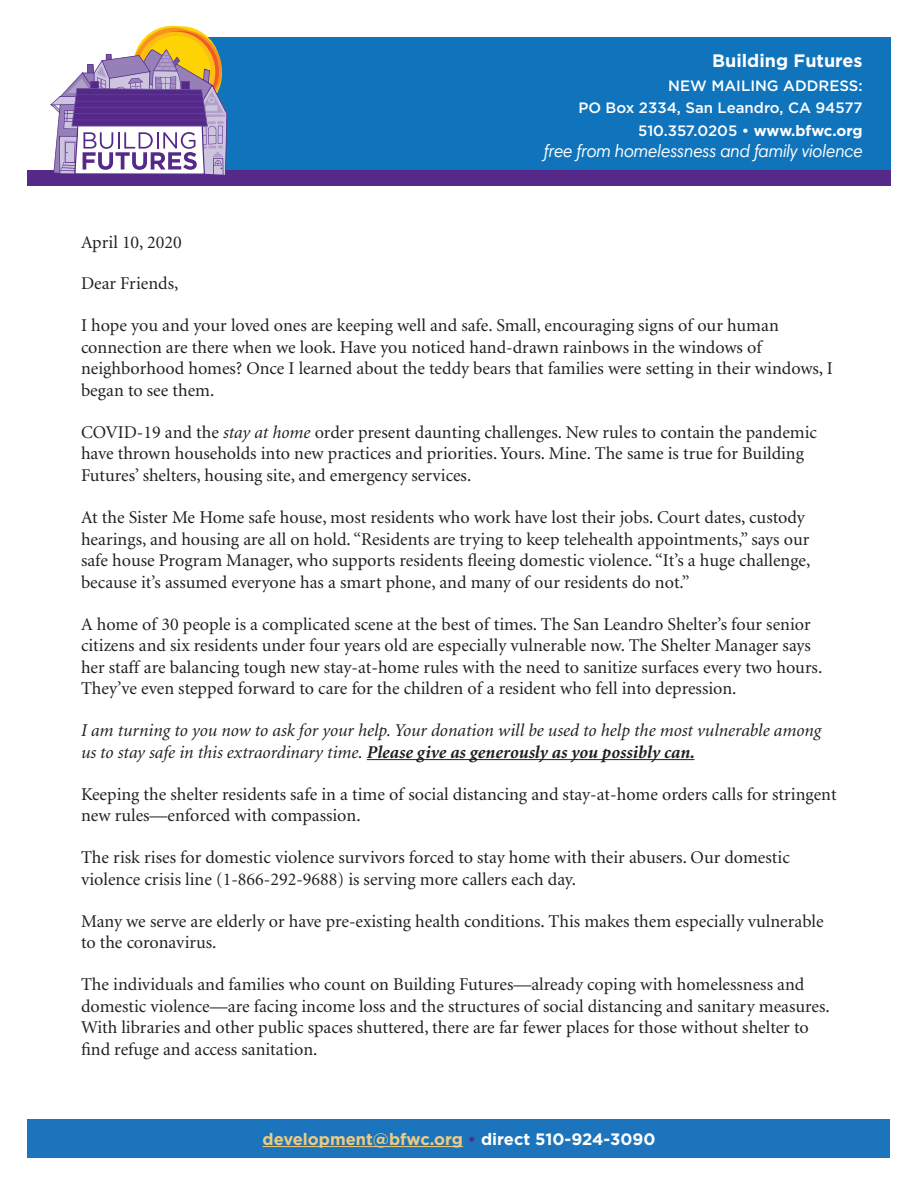
<style>
.page{position:relative;width:918px;height:1188px;background:#fff}
.page>*{position:absolute;margin:0;border:0;box-sizing:border-box;transform-origin:0 0}
.t1{font:18px/21.6px "Minion";color:#231f20}
.t2{font:italic 18px/21.6px "Minion";color:#231f20}
.t3{font:italic 18px "Harmonia Sans Std";letter-spacing:-.01em;color:#fff;scale:.96 1}
.t4{font:700 18px "Gotham";color:#fff}
.t5{font:700 16.5px "Gotham";color:#f0cb7e}
.t6{font:500 15px/22.5px "Gotham";color:#fff;text-align:right}
.s1{font-weight:700}
.s2{font-style:italic}
.s3{color:#542989}
.s4{color:#fff}
</style>
<div class="page">
<div style="left:172px;top:38px;width:719px;height:132px;background:#1074bc"></div>
<div style="left:136px;top:32px;width:79px;height:80px;background:#fdbe12;border-radius:50%"></div>
<div style="left:143px;top:36px;width:67px;height:68px;background:#fed304;border-radius:50%"></div>
<div style="left:27px;top:171px;width:864px;height:15px;background:#542989"></div>
<svg style="left:50px;top:48px;width:177px;height:127px"></svg>
<hr style="left:367px;top:759px;width:328px;height:1px;background:#231f20">
<div style="left:28px;top:1119px;width:862px;height:39px;background:#1c75bc"></div>
<hr style="left:263px;top:1146px;width:200px;height:1px;background:#f0cb7e">
<p class="t4" style="left:712px;top:48px;width:152px">Building Futures</p>
<p class="t6" style="left:578px;top:74px;width:286px">NEW MAILING ADDRESS:<br>PO Box 2334, San Leandro, CA 94577<br>510.357.0205 • <span class="s1">www.bfwc.org</span></p>
<p class="t3" style="left:544px;top:140px;width:334px">free from homelessness and family violence</p>
<p class="t1" style="left:81px;top:232px;width:102px">April 10, 2020</p>
<p class="t1" style="left:81px;top:273px;width:99px">Dear Friends,</p>
<p class="t1" style="left:81px;top:315px;width:753px">I hope you and your loved ones are keeping well and safe. Small, encouraging signs of our human connection are there when we look. Have you noticed hand-drawn rainbows in the windows of neighborhood homes? Once I learned about the teddy bears that families were setting in their windows, I began to see them.</p>
<p class="t1" style="left:81px;top:422px;width:738px">COVID-19 and the <span class="s2">stay at home</span> order present daunting challenges. New rules to contain the pandemic have thrown households into new practices and priorities. Yours. Mine. The same is true for Building<br>Futures’ shelters, housing site, and emergency services.</p>
<p class="t1" style="left:81px;top:507px;width:731px">At the Sister Me Home safe house, most residents who work have lost their jobs. Court dates, custody hearings, and housing are all on hold. “Residents are trying to keep telehealth appointments,” says our safe house Program Manager, who supports residents fleeing domestic violence. “It’s a huge challenge, because it’s assumed everyone has a smart phone, and many of our residents do not.”</p>
<p class="t1" style="left:81px;top:614px;width:743px">A home of 30 people is a complicated scene at the best of times. The San Leandro Shelter’s four senior citizens and six residents under four years old are especially vulnerable now. The Shelter Manager says her staff are balancing tough new stay-at-home rules with the need to sanitize surfaces every two hours.<br>They’ve even stepped forward to care for the children of a resident who fell into depression.</p>
<p class="t2" style="left:81px;top:720px;width:742px">I am turning to you now to ask for your help. Your donation will be used to help the most vulnerable among us to stay safe in this extraordinary time. <span class="s1">Please give as generously as you possibly can.</span></p>
<p class="t1" style="left:81px;top:784px;width:757px">Keeping the shelter residents safe in a time of social distancing and stay-at-home orders calls for stringent new rules—enforced with compassion.</p>
<p class="t1" style="left:81px;top:847px;width:710px">The risk rises for domestic violence survivors forced to stay home with their abusers. Our domestic violence crisis line (1-866-292-9688) is serving more callers each day.</p>
<p class="t1" style="left:81px;top:911px;width:744px">Many we serve are elderly or have pre-existing health conditions. This makes them especially vulnerable to the coronavirus.</p>
<p class="t1" style="left:81px;top:974px;width:750px">The individuals and families who count on Building Futures—already coping with homelessness and domestic violence—are facing income loss and the structures of social distancing and sanitary measures.<br>With libraries and other public spaces shuttered, there are far fewer places for those without shelter to find refuge and access sanitation.</p>
<p class="t5" style="left:263px;top:1128px;width:394px">development@bfwc.org <span class="s3">•</span> <span class="s4">direct 510-924-3090</span></p>
</div>
